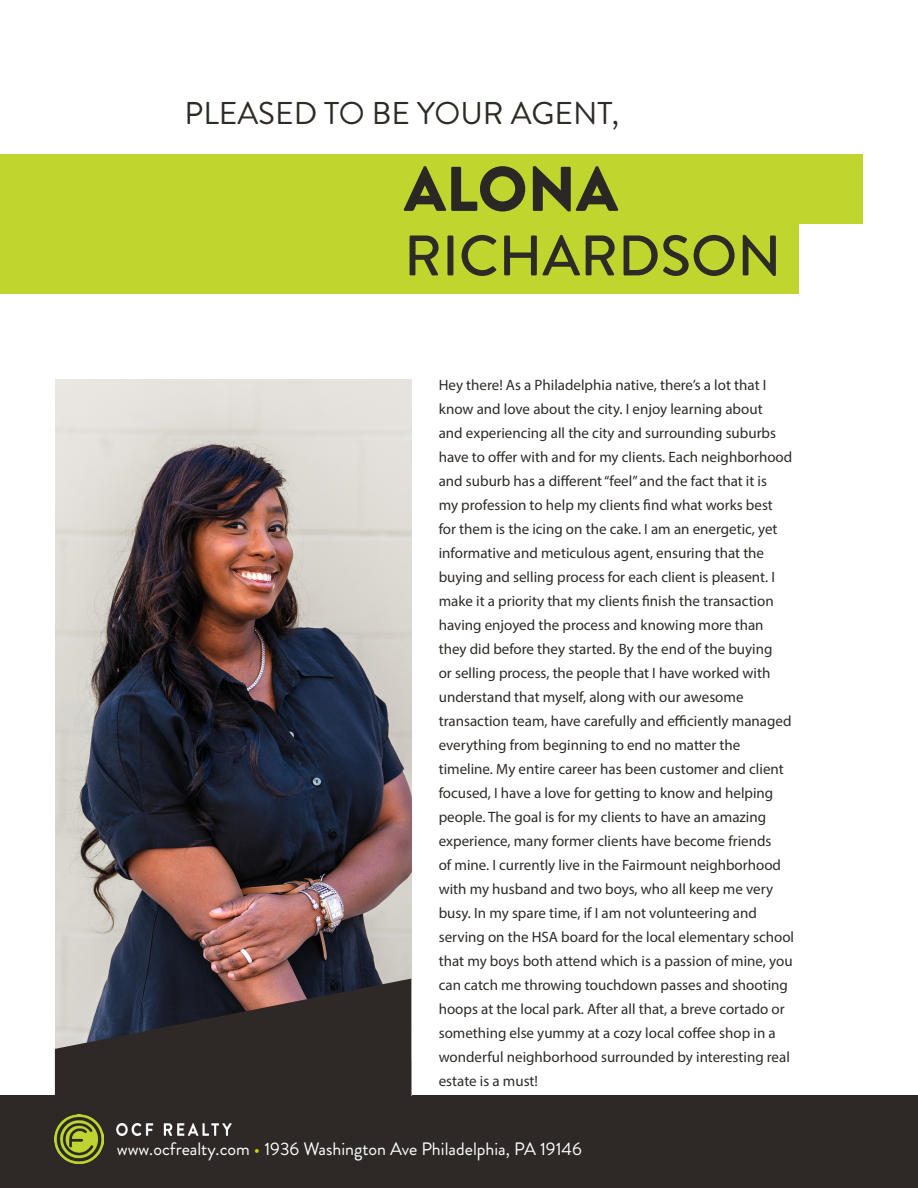
<style>
.page{position:relative;width:918px;height:1188px;background:#fff}
.page>*{position:absolute;margin:0;border:0;box-sizing:border-box;transform-origin:0 0}
.t1{font:900 63px "Brandon Grotesque";color:#2e2b27}
.t2{font:900 63px "Brandon Grotesque";color:#2b2724}
.t3{font:500 57px "Brandon Grotesque";color:#2e2b27}
.t4{font:31.5px "Brandon Grotesque";color:#2e2b27}
.t5{font:18px "Brandon Grotesque";color:#fff}
.body{font:15px/24px "Myriad Pro";color:#2e2b27}
.s1{color:#cfd400}
</style>
<div class="page">
<div style="left:0;top:1095px;width:918px;height:93px;background:#2e2926"></div>
<img style="left:54px;top:1115px;width:49px;height:48px">
<img style="left:117px;top:1123px;width:115px;height:12px">
<img style="left:56px;top:379px;width:355px;height:600px">
<svg style="left:55px;top:979px;width:356px;height:116px;background:#3d3838"></svg>
<div style="left:0;top:155px;width:863px;height:69px;background:#c1d52f"></div>
<div style="left:0;top:223px;width:798px;height:71px;background:#c1d52f"></div>
<p class="t4" style="left:185px;top:91px;width:436px">PLEASED TO BE YOUR AGENT,</p>
<p class="t1" style="left:449px;top:148px;width:256px">J RDAN</p>
<p class="t3" style="left:448px;top:219px;width:230px">ABRAMS</p>
<p class="t2" style="left:404px;top:145px;width:215px">ALONA</p>
<p class="t3" style="left:404px;top:216px;width:379px">RICHARDSON</p>
<p class="body" style="left:439px;top:373px;width:357px">Hey there! As a Philadelphia native, there’s a lot that I know and love about the city. I enjoy learning about<br>and experiencing all the city and surrounding suburbs have to offer with and for my clients. Each neighborhood and suburb has a different “feel” and the fact that it is<br>my profession to help my clients find what works best<br>for them is the icing on the cake. I am an energetic, yet informative and meticulous agent, ensuring that the buying and selling process for each client is pleasent. I make it a priority that my clients finish the transaction having enjoyed the process and knowing more than they did before they started. By the end of the buying<br>or selling process, the people that I have worked with understand that myself, along with our awesome transaction team, have carefully and efficiently managed everything from beginning to end no matter the timeline. My entire career has been customer and client focused, I have a love for getting to know and helping people. The goal is for my clients to have an amazing experience, many former clients have become friends<br>of mine. I currently live in the Fairmount neighborhood with my husband and two boys, who all keep me very busy. In my spare time, if I am not volunteering and serving on the HSA board for the local elementary school that my boys both attend which is a passion of mine, you can catch me throwing touchdown passes and shooting hoops at the local park. After all that, a breve cortado or something else yummy at a cozy local coffee shop in a wonderful neighborhood surrounded by interesting real estate is a must!</p>
<p class="t5" style="left:117px;top:1137px;width:467px">www.ocfrealty.com <span class="s1">•</span> 1936 Washington Ave Philadelphia, PA 19146</p>
</div>
